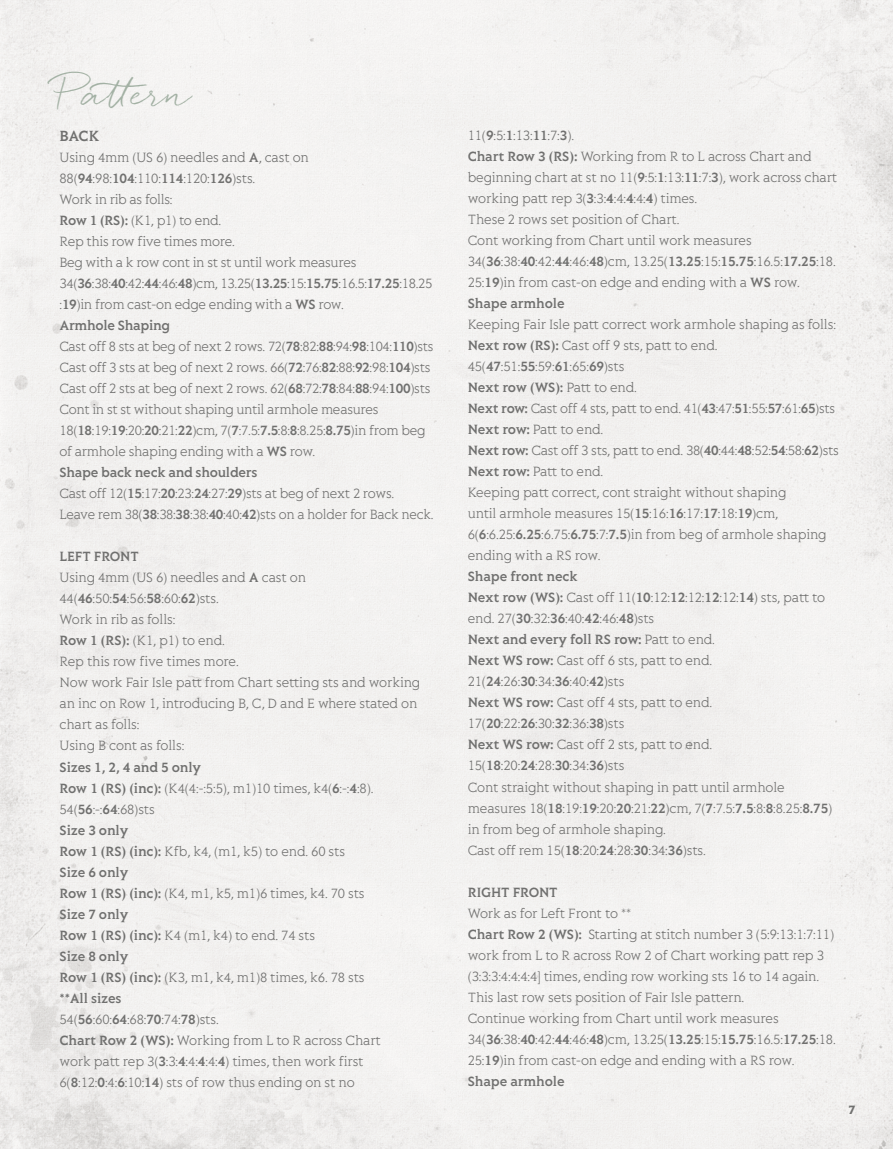
<style>
.page{position:relative;width:893px;height:1149px;background:#fff}
.page>*{position:absolute;margin:0;border:0;box-sizing:border-box;transform-origin:0 0}
.t1{font:36px "Quickpen";color:#a3b1a4}
.t2{font:600 16.5px "Lovato";color:#70706f}
.t3{font:300 15px/21px "Lovato";letter-spacing:-.01em;color:#70706f}
.t4{font:600 15px "Lovato";letter-spacing:-.01em;color:#70706f}
.t5{font:700 13.5px "Lovato";color:#70706f}
.s1{font-weight:600}
</style>
<div class="page">
<div style="left:0;top:0;width:893px;height:1148px;background:#f2f2f0"></div>
<h1 class="t1" style="left:58px;top:72px;width:136px">Pattern</h1>
<p class="t2" style="left:60px;top:126px;width:42px">BACK</p>
<p class="t3" style="left:60px;top:146px;width:376px">Using 4mm (US 6) needles and <span class="s1">A</span>, cast on 88(<span class="s1">94</span>:98:<span class="s1">104</span>:110:<span class="s1">114</span>:120:<span class="s1">126</span>)sts.<br>Work in rib as folls:<br><span class="s1">Row 1 (RS):</span> (K1, p1) to end.<br>Rep this row five times more.<br>Beg with a k row cont in st st until work measures 34(<span class="s1">36</span>:38:<span class="s1">40</span>:42:<span class="s1">44</span>:46:<span class="s1">48</span>)cm, 13.25(<span class="s1">13.25</span>:15:<span class="s1">15.75</span>:16.5:<span class="s1">17.25</span>:18.25 :<span class="s1">19</span>)in from cast-on edge ending with a <span class="s1">WS</span> row.<br><span class="s1">Armhole Shaping<br></span>Cast off 8 sts at beg of next 2 rows. 72(<span class="s1">78</span>:82:<span class="s1">88</span>:94:<span class="s1">98</span>:104:<span class="s1">110</span>)sts Cast off 3 sts at beg of next 2 rows. 66(<span class="s1">72</span>:76:<span class="s1">82</span>:88:<span class="s1">92</span>:98:<span class="s1">104</span>)sts Cast off 2 sts at beg of next 2 rows. 62(<span class="s1">68</span>:72:<span class="s1">78</span>:84:<span class="s1">88</span>:94:<span class="s1">100</span>)sts Cont in st st without shaping until armhole measures 18(<span class="s1">18</span>:19:<span class="s1">19</span>:20:<span class="s1">20</span>:21:<span class="s1">22</span>)cm, 7(<span class="s1">7</span>:7.5:<span class="s1">7.5</span>:8:<span class="s1">8</span>:8.25:<span class="s1">8.75</span>)in from beg of armhole shaping ending with a <span class="s1">WS</span> row.<br><span class="s1">Shape back neck and shoulders<br></span>Cast off 12(<span class="s1">15</span>:17:<span class="s1">20</span>:23:<span class="s1">24</span>:27:<span class="s1">29</span>)sts at beg of next 2 rows.<br>Leave rem 38(<span class="s1">38</span>:38:<span class="s1">38</span>:38:<span class="s1">40</span>:40:<span class="s1">42</span>)sts on a holder for Back neck.</p>
<p class="t3" style="left:60px;top:545px;width:362px"><span class="s1">LEFT FRONT<br></span>Using 4mm (US 6) needles and <span class="s1">A</span> cast on<br>44(<span class="s1">46</span>:50:<span class="s1">54</span>:56:<span class="s1">58</span>:60:<span class="s1">62</span>)sts.<br>Work in rib as folls:<br><span class="s1">Row 1 (RS):</span> (K1, p1) to end.<br>Rep this row five times more.<br>Now work Fair Isle patt from Chart setting sts and working an inc on Row 1, introducing B, C, D and E where stated on chart as folls:<br>Using B cont as folls:</p>
<p class="t3" style="left:60px;top:755px;width:323px"><span class="s1">Sizes 1, 2, 4 and 5 only<br>Row 1 (RS) (inc):</span> (K4(4:-:5:5), m1)10 times, k4(<span class="s1">6</span>:-:<span class="s1">4</span>:8).<br>54(<span class="s1">56</span>:-:<span class="s1">64</span>:68)sts<br><span class="s1">Size 3 only<br>Row 1 (RS) (inc):</span> Kfb, k4, (m1, k5) to end. 60 sts<br><span class="s1">Size 6 only<br>Row 1 (RS) (inc):</span> (K4, m1, k5, m1)6 times, k4. 70 sts<br><span class="s1">Size 7 only<br>Row 1 (RS) (inc):</span> K4 (m1, k4) to end. 74 sts<br><span class="s1">Size 8 only<br>Row 1 (RS) (inc):</span> (K3, m1, k4, m1)8 times, k6. 78 sts <span class="s1">**All sizes<br></span>54(<span class="s1">56</span>:60:<span class="s1">64</span>:68:<span class="s1">70</span>:74:<span class="s1">78</span>)sts.<br><span class="s1">Chart Row 2 (WS):</span> Working from L to R across Chart work patt rep 3(<span class="s1">3</span>:3:<span class="s1">4</span>:4:<span class="s1">4</span>:4:<span class="s1">4</span>) times, then work first<br>6(<span class="s1">8</span>:12:<span class="s1">0</span>:4:<span class="s1">6</span>:10:<span class="s1">14</span>) sts of row thus ending on st no</p>
<p class="t3" style="left:468px;top:124px;width:371px">11(<span class="s1">9</span>:5:<span class="s1">1</span>:13:<span class="s1">11</span>:7:<span class="s1">3</span>).<br><span class="s1">Chart Row 3 (RS):</span> Working from R to L across Chart and beginning chart at st no 11(<span class="s1">9</span>:5:<span class="s1">1</span>:13:<span class="s1">11</span>:7:<span class="s1">3</span>), work across chart working patt rep 3(<span class="s1">3</span>:3:<span class="s1">4</span>:4:<span class="s1">4</span>:4:<span class="s1">4</span>) times.<br>These 2 rows set position of Chart.<br>Cont working from Chart until work measures 34(<span class="s1">36</span>:38:<span class="s1">40</span>:42:<span class="s1">44</span>:46:<span class="s1">48</span>)cm, 13.25(<span class="s1">13.25</span>:15:<span class="s1">15.75</span>:16.5:<span class="s1">17.25</span>:18.<br>25:<span class="s1">19</span>)in from cast-on edge and ending with a <span class="s1">WS</span> row.<br><span class="s1">Shape armhole</span></p>
<p class="t3" style="left:468px;top:313px;width:373px">Keeping Fair Isle patt correct work armhole shaping as folls:<br><span class="s1">Next row (RS):</span> Cast off 9 sts, patt to end.<br>45(<span class="s1">47</span>:51:<span class="s1">55</span>:59:<span class="s1">61</span>:65:<span class="s1">69</span>)sts<br><span class="s1">Next row (WS):</span> Patt to end.<br><span class="s1">Next row:</span> Cast off 4 sts, patt to end. 41(<span class="s1">43</span>:47:<span class="s1">51</span>:55:<span class="s1">57</span>:61:<span class="s1">65</span>)sts <span class="s1">Next row:</span> Patt to end.<br><span class="s1">Next row:</span> Cast off 3 sts, patt to end. 38(<span class="s1">40</span>:44:<span class="s1">48</span>:52:<span class="s1">54</span>:58:<span class="s1">62</span>)sts <span class="s1">Next row:</span> Patt to end.<br>Keeping patt correct, cont straight without shaping<br>until armhole measures 15(<span class="s1">15</span>:16:<span class="s1">16</span>:17:<span class="s1">17</span>:18:<span class="s1">19</span>)cm, 6(<span class="s1">6</span>:6.25:<span class="s1">6.25</span>:6.75:<span class="s1">6.75</span>:7:<span class="s1">7.5</span>)in from beg of armhole shaping ending with a RS row.</p>
<p class="t3" style="left:468px;top:565px;width:366px"><span class="s1">Shape front neck<br>Next row (WS):</span> Cast off 11(<span class="s1">10</span>:12:<span class="s1">12</span>:12:<span class="s1">12</span>:12:<span class="s1">14</span>) sts, patt to end. 27(<span class="s1">30</span>:32:<span class="s1">36</span>:40:<span class="s1">42</span>:46:<span class="s1">48</span>)sts<br><span class="s1">Next and every foll RS row:</span> Patt to end.<br><span class="s1">Next WS row:</span> Cast off 6 sts, patt to end.<br>21(<span class="s1">24</span>:26:<span class="s1">30</span>:34:<span class="s1">36</span>:40:<span class="s1">42</span>)sts<br><span class="s1">Next WS row:</span> Cast off 4 sts, patt to end.<br>17(<span class="s1">20</span>:22:<span class="s1">26</span>:30:<span class="s1">32</span>:36:<span class="s1">38</span>)sts<br><span class="s1">Next WS row:</span> Cast off 2 sts, patt to end.<br>15(<span class="s1">18</span>:20:<span class="s1">24</span>:28:<span class="s1">30</span>:34:<span class="s1">36</span>)sts<br>Cont straight without shaping in patt until armhole measures 18(<span class="s1">18</span>:19:<span class="s1">19</span>:20:<span class="s1">20</span>:21:<span class="s1">22</span>)cm, 7(<span class="s1">7</span>:7.5:<span class="s1">7.5</span>:8:<span class="s1">8</span>:8.25:<span class="s1">8.75</span>) in from beg of armhole shaping.<br>Cast off rem 15(<span class="s1">18</span>:20:<span class="s1">24</span>:28:<span class="s1">30</span>:34:<span class="s1">36</span>)sts.</p>
<p class="t4" style="left:468px;top:883px;width:91px">RIGHT FRONT</p>
<p class="t3" style="left:468px;top:901px;width:369px">Work as for Left Front to **<br><span class="s1">Chart Row 2 (WS):</span> Starting at stitch number 3 (5:9:13:1:7:11) work from L to R across Row 2 of Chart working patt rep 3 (3:3:3:4:4:4:4] times, ending row working sts 16 to 14 again.<br>This last row sets position of Fair Isle pattern.<br>Continue working from Chart until work measures 34(<span class="s1">36</span>:38:<span class="s1">40</span>:42:<span class="s1">44</span>:46:<span class="s1">48</span>)cm, 13.25(<span class="s1">13.25</span>:15:<span class="s1">15.75</span>:16.5:<span class="s1">17.25</span>:18.<br>25:<span class="s1">19</span>)in from cast-on edge and ending with a RS row.<br><span class="s1">Shape armhole</span></p>
<p class="t5" style="left:848px;top:1101px;width:9px">7</p>
</div>
